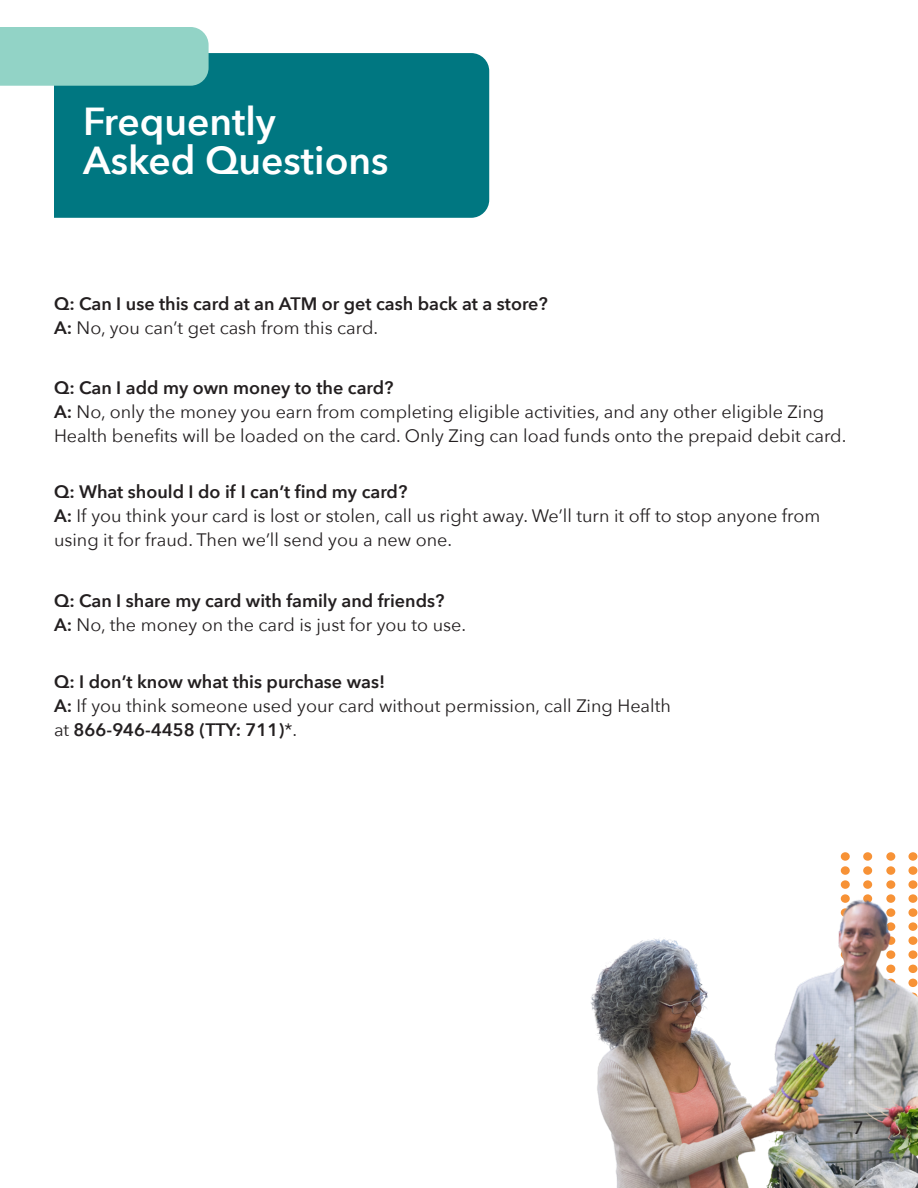
<style>
.page{position:relative;width:918px;height:1188px;background:#fff}
.page>*{position:absolute;margin:0;border:0;box-sizing:border-box;transform-origin:0 0}
.t1{font:600 39px "Avenir Next";color:#fff}
.t2{font:18px/24px "Avenir Next";color:#231f20}
.t3{font:600 18px "Avenir Next";color:#231f20}
.t4{font:500 18px "Avenir Next";color:#231f20}
.s1{font-weight:600}
.s2{font-weight:400}
</style>
<div class="page">
<div style="left:908px;top:880px;width:9px;height:9px;background:#f79236;border-radius:50%"></div>
<div style="left:886px;top:880px;width:9px;height:9px;background:#f79236;border-radius:50%"></div>
<div style="left:863px;top:880px;width:9px;height:9px;background:#f79236;border-radius:50%"></div>
<div style="left:841px;top:880px;width:9px;height:9px;background:#f79236;border-radius:50%"></div>
<div style="left:908px;top:866px;width:9px;height:9px;background:#f79236;border-radius:50%"></div>
<div style="left:886px;top:866px;width:9px;height:9px;background:#f79236;border-radius:50%"></div>
<div style="left:863px;top:866px;width:9px;height:9px;background:#f79236;border-radius:50%"></div>
<div style="left:841px;top:866px;width:9px;height:9px;background:#f79236;border-radius:50%"></div>
<div style="left:908px;top:852px;width:9px;height:9px;background:#f79236;border-radius:50%"></div>
<div style="left:886px;top:852px;width:9px;height:9px;background:#f79236;border-radius:50%"></div>
<div style="left:863px;top:852px;width:9px;height:9px;background:#f79236;border-radius:50%"></div>
<div style="left:841px;top:852px;width:9px;height:9px;background:#f79236;border-radius:50%"></div>
<img style="left:590px;top:894px;width:328px;height:294px">
<div style="left:54px;top:53px;width:435px;height:165px;background:#007781"></div>
<div style="left:0;top:27px;width:209px;height:59px;background:#92d3c6"></div>
<p class="t1" style="left:83px;top:88px;width:194px">Frequently</p>
<p class="t1" style="left:83px;top:127px;width:307px">Asked Questions</p>
<p class="t3" style="left:54px;top:289px;width:495px">Q: Can I use this card at an ATM or get cash back at a store?</p>
<p class="t2" style="left:54px;top:315px;width:326px"><span class="s1">A:</span> No, you can’t get cash from this card.</p>
<p class="t3" style="left:54px;top:372px;width:341px">Q: Can I add my own money to the card?</p>
<p class="t2" style="left:54px;top:399px;width:794px"><span class="s1">A:</span> No, only the money you earn from completing eligible activities, and any other eligible Zing<br>Health benefits will be loaded on the card. Only Zing can load funds onto the prepaid debit card.</p>
<p class="t3" style="left:54px;top:476px;width:355px">Q: What should I do if I can’t find my card?</p>
<p class="t2" style="left:54px;top:503px;width:768px"><span class="s1">A:</span> If you think your card is lost or stolen, call us right away. We’ll turn it off to stop anyone from</p>
<p class="t2" style="left:54px;top:527px;width:400px">using it for fraud. Then we’ll send you a new one.</p>
<p class="t3" style="left:54px;top:585px;width:392px">Q: Can I share my card with family and friends?</p>
<p class="t2" style="left:54px;top:612px;width:414px"><span class="s1">A:</span> No, the money on the card is just for you to use.</p>
<p class="t3" style="left:54px;top:667px;width:333px">Q: I don’t know what this purchase was!</p>
<p class="t2" style="left:54px;top:693px;width:618px"><span class="s1">A:</span> If you think someone used your card without permission, call Zing Health</p>
<p class="t3" style="left:54px;top:715px;width:245px"><span class="s2">at</span> 866-946-4458 (TTY: 711)<span class="s2">*.</span></p>
<p class="t4" style="left:853px;top:1112px;width:12px">7</p>
</div>
